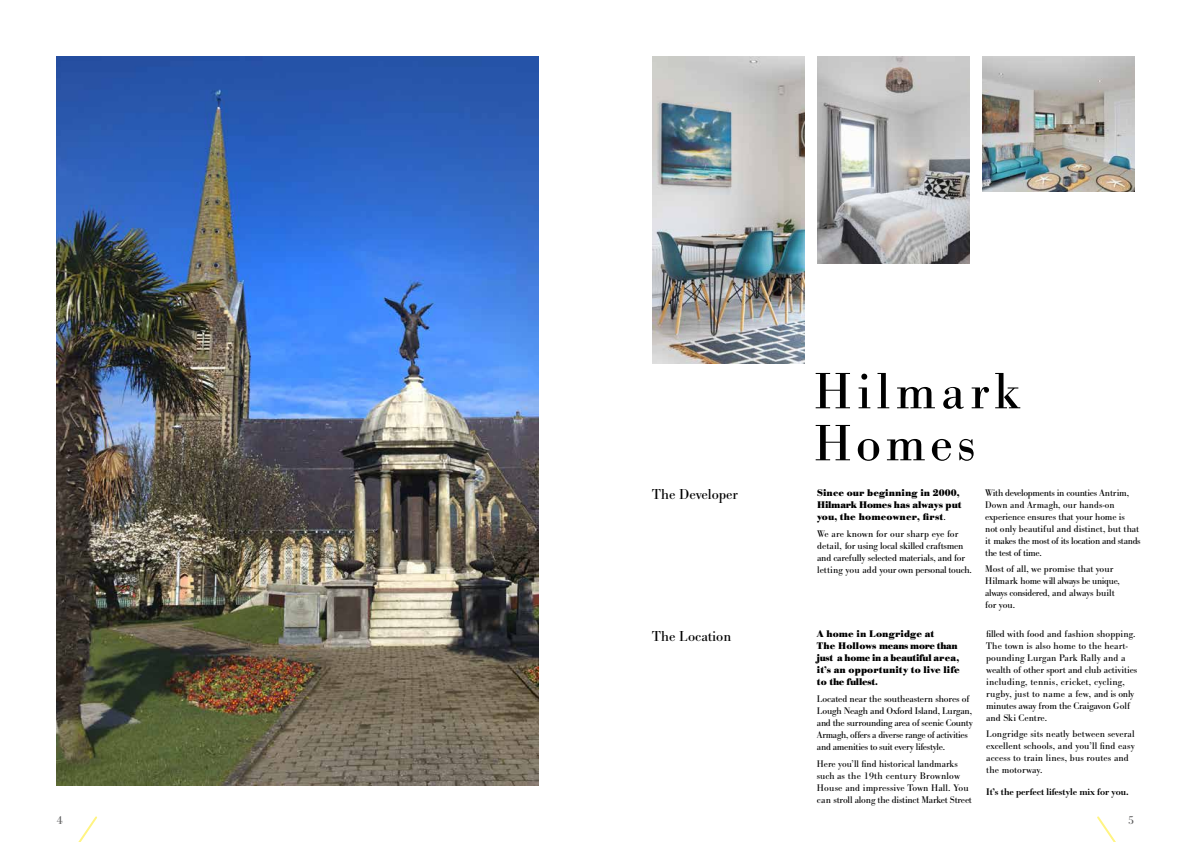
<style>
.page{position:relative;width:1191px;height:842px;background:#fff}
.page>*{position:absolute;margin:0;border:0;box-sizing:border-box;transform-origin:0 0}
.t1{font:53px/52px "Bodoni URW";letter-spacing:.095em;color:#000}
.t2{font:15px "Bodoni URW";color:#000}
.t3{font:12px "Bodoni URW";color:#5b5b5c}
.t4{font:10px/12px "Bodoni URW";letter-spacing:-.01em;color:#000}
.t5{font:10px/12px "Bodoni URW";letter-spacing:.01em;color:#000}
.t6{font:700 10px/12px "Bodoni URW";letter-spacing:.01em;color:#000}
.t7{font:10px/12px "Bodoni URW";letter-spacing:-.03em;color:#000}
.t8{font:500 10px "Bodoni URW";letter-spacing:-.01em;color:#000}
.s1{font-weight:400}
</style>
<div class="page">
<svg style="left:1097px;top:816px;width:19px;height:26px"></svg>
<svg style="left:78px;top:816px;width:19px;height:26px"></svg>
<img style="left:57px;top:57px;width:482px;height:728px">
<img style="left:652px;top:57px;width:153px;height:306px">
<img style="left:817px;top:57px;width:152px;height:207px">
<img style="left:982px;top:57px;width:152px;height:134px">
<h2 class="t2" style="left:652px;top:485px;width:87px">The Developer</h2>
<h1 class="t1" style="left:814px;top:365px;width:208px">Hilmark<br>Homes</h1>
<p class="t6" style="left:817px;top:487px;width:146px">Since our beginning in 2000,<br>Hilmark Homes has always put you, the homeowner, first<span class="s1">.</span></p>
<p class="t4" style="left:817px;top:528px;width:156px">We are known for our sharp eye for detail, for using local skilled craftsmen and carefully selected materials, and for letting you add your own personal touch.</p>
<p class="t4" style="left:985px;top:487px;width:157px">With developments in counties Antrim, Down and Armagh, our hands-on experience ensures that your home is<br>not only beautiful and distinct, but that it makes the most of its location and stands the test of time.</p>
<p class="t4" style="left:985px;top:563px;width:136px">Most of all, we promise that your<br>Hilmark home will always be unique, always considered, and always built for you.</p>
<h2 class="t2" style="left:652px;top:627px;width:81px">The Location</h2>
<p class="t6" style="left:817px;top:628px;width:144px">A home in Longridge at<br>The Hollows means more than just a home in a beautiful area, it’s an opportunity to live life to the fullest.</p>
<p class="t7" style="left:817px;top:692px;width:157px">Located near the southeastern shores of Lough Neagh and Oxford Island, Lurgan, and the surrounding area of scenic County Armagh, offers a diverse range of activities and amenities to suit every lifestyle.</p>
<p class="t4" style="left:817px;top:758px;width:156px">Here you’ll find historical landmarks such as the 19th century Brownlow House and impressive Town Hall. You can stroll along the distinct Market Street</p>
<p class="t5" style="left:986px;top:627px;width:153px">filled with food and fashion shopping.<br>The town is also home to the heart&shy;pounding Lurgan Park Rally and a wealth of other sport and club activities including, tennis, cricket, cycling, rugby, just to name a few, and is only minutes away from the Craigavon Golf and Ski Centre.</p>
<p class="t5" style="left:986px;top:728px;width:150px">Longridge sits neatly between several excellent schools, and you’ll find easy access to train lines, bus routes and the motorway.</p>
<p class="t8" style="left:986px;top:786px;width:144px">It’s the perfect lifestyle mix for you.</p>
<p class="t3" style="left:57px;top:813px;width:7px">4</p>
<p class="t3" style="left:1128px;top:813px;width:7px">5</p>
</div>
